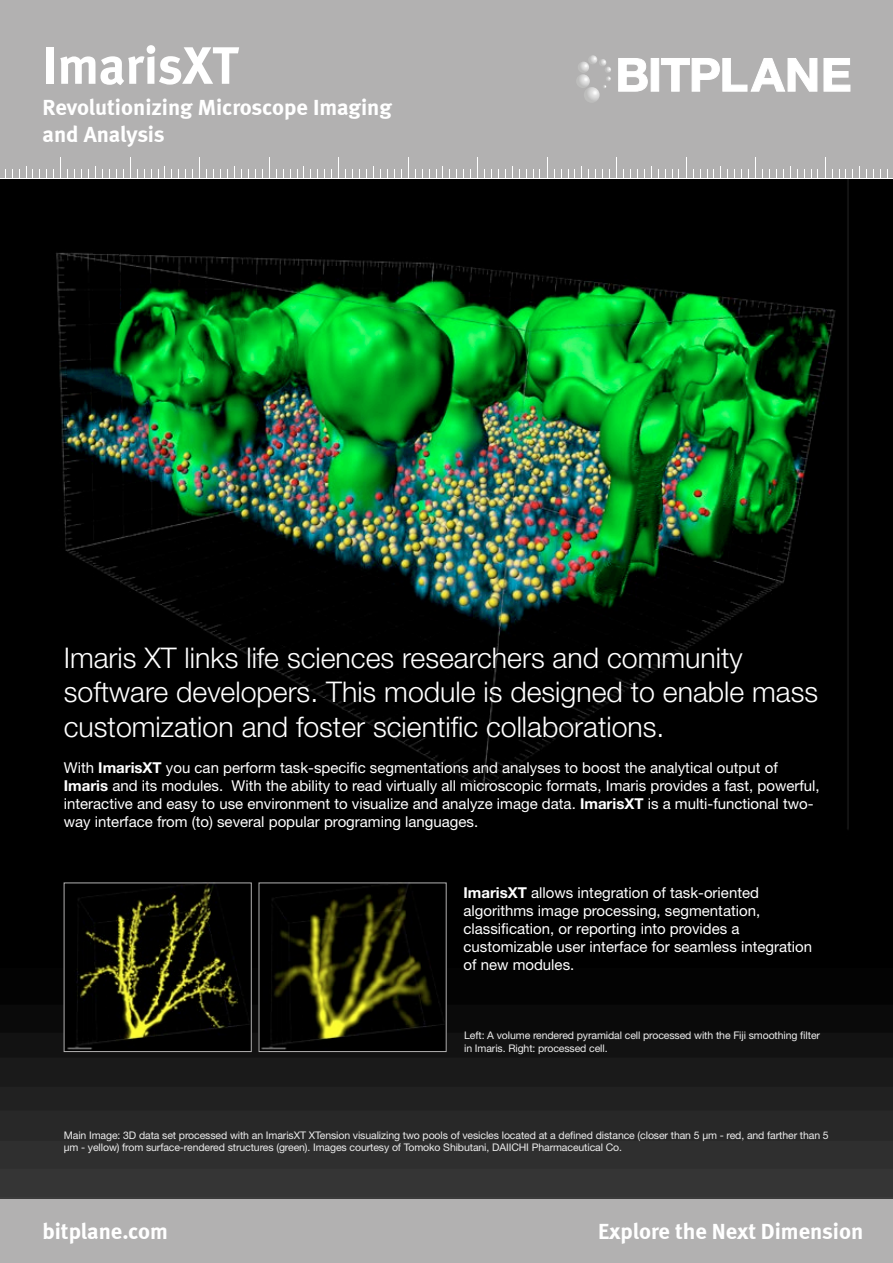
<style>
.page{position:relative;width:893px;height:1263px;background:#fff}
.page>*{position:absolute;margin:0;border:0;box-sizing:border-box;transform-origin:0 0}
.t1{font:52.5px "Meta Bold LF";color:#fff}
.t2{font:300 28.5px/34.2px "Helvetica Neue LT Std";color:#fff}
.t3{font:22.5px/27px "Meta Bold LF";color:#fff}
.t4{font:15px/18px "Helvetica Neue LT Std";color:#fff}
.t5{font:10.5px/12.6px "Helvetica Neue LT Std";letter-spacing:-.01em;color:#ededed}
.s1{font-weight:700}
</style>
<div class="page">
<img style="left:0;top:179px;width:893px;height:1020px">
<div style="left:0;top:0;width:893px;height:179px;background:#b2b1b1"></div>
<div style="left:0;top:1199px;width:893px;height:64px;background:#b2b1b1"></div>
<hr style="left:0;top:178px;width:893px;height:1px;background:#fff">
<svg style="left:26px;top:166px;width:1px;height:12px"></svg>
<svg style="left:60px;top:157px;width:1px;height:21px"></svg>
<svg style="left:95px;top:166px;width:1px;height:12px"></svg>
<svg style="left:130px;top:157px;width:1px;height:21px"></svg>
<svg style="left:199px;top:157px;width:1px;height:21px"></svg>
<svg style="left:234px;top:166px;width:1px;height:12px"></svg>
<svg style="left:269px;top:157px;width:1px;height:21px"></svg>
<svg style="left:338px;top:157px;width:1px;height:21px"></svg>
<svg style="left:373px;top:166px;width:1px;height:12px"></svg>
<svg style="left:408px;top:157px;width:1px;height:21px"></svg>
<svg style="left:477px;top:157px;width:1px;height:21px"></svg>
<svg style="left:512px;top:166px;width:1px;height:12px"></svg>
<svg style="left:547px;top:157px;width:1px;height:21px"></svg>
<svg style="left:616px;top:157px;width:1px;height:21px"></svg>
<svg style="left:651px;top:166px;width:1px;height:12px"></svg>
<svg style="left:686px;top:157px;width:1px;height:21px"></svg>
<svg style="left:755px;top:157px;width:1px;height:21px"></svg>
<svg style="left:790px;top:166px;width:1px;height:12px"></svg>
<svg style="left:825px;top:157px;width:1px;height:21px"></svg>
<svg style="left:859px;top:166px;width:1px;height:12px"></svg>
<img style="left:66px;top:885px;width:184px;height:165px">
<div style="left:64px;top:883px;width:188px;height:169px;border:1px solid #b2b1b1"></div>
<img style="left:261px;top:885px;width:183px;height:165px">
<div style="left:576px;top:74px;width:14px;height:14px;background:#bdbdbc;border-radius:7px"></div>
<svg style="left:578px;top:55px;width:33px;height:33px"></svg>
<svg style="left:584px;top:87px;width:16px;height:16px"></svg>
<svg style="left:618px;top:58px;width:30px;height:34px"></svg>
<div style="left:651px;top:58px;width:8px;height:34px;background:#fff"></div>
<svg style="left:661px;top:58px;width:189px;height:34px"></svg>
<h1 class="t1" style="left:43px;top:34px;width:197px">ImarisXT</h1>
<h3 class="t3" style="left:43px;top:94px;width:351px">Revolutionizing Microscope Imaging and Analysis</h3>
<h2 class="t2" style="left:64px;top:640px;width:756px">Imaris XT links life sciences researchers and community software developers. This module is designed to enable mass customization and foster scientific collaborations.</h2>
<p class="t4" style="left:64px;top:758px;width:757px">With <span class="s1">ImarisXT</span> you can perform task-specific segmentations and analyses to boost the analytical output of <span class="s1">Imaris</span> and its modules. With the ability to read virtually all microscopic formats, Imaris provides a fast, powerful, interactive and easy to use environment to visualize and analyze image data. <span class="s1">ImarisXT</span> is a multi-functional two&shy;way interface from (to) several popular programing languages.</p>
<p class="t4" style="left:463px;top:883px;width:350px"><span class="s1">ImarisXT</span> allows integration of task-oriented algorithms image processing, segmentation, classification, or reporting into provides a customizable user interface for seamless integration of new modules.</p>
<p class="t5" style="left:464px;top:1029px;width:357px">Left: A volume rendered pyramidal cell processed with the Fiji smoothing filter in Imaris. Right: processed cell.</p>
<p class="t5" style="left:64px;top:1128px;width:766px">Main Image: 3D data set processed with an ImarisXT XTension visualizing two pools of vesicles located at a defined distance (closer than 5 µm - red, and farther than 5 µm - yellow) from surface-rendered structures (green). Images courtesy of Tomoko Shibutani, DAIICHI Pharmaceutical Co.</p>
<h3 class="t3" style="left:43px;top:1217px;width:127px">bitplane.com</h3>
<h3 class="t3" style="left:598px;top:1217px;width:267px">Explore the Next Dimension</h3>
</div>
